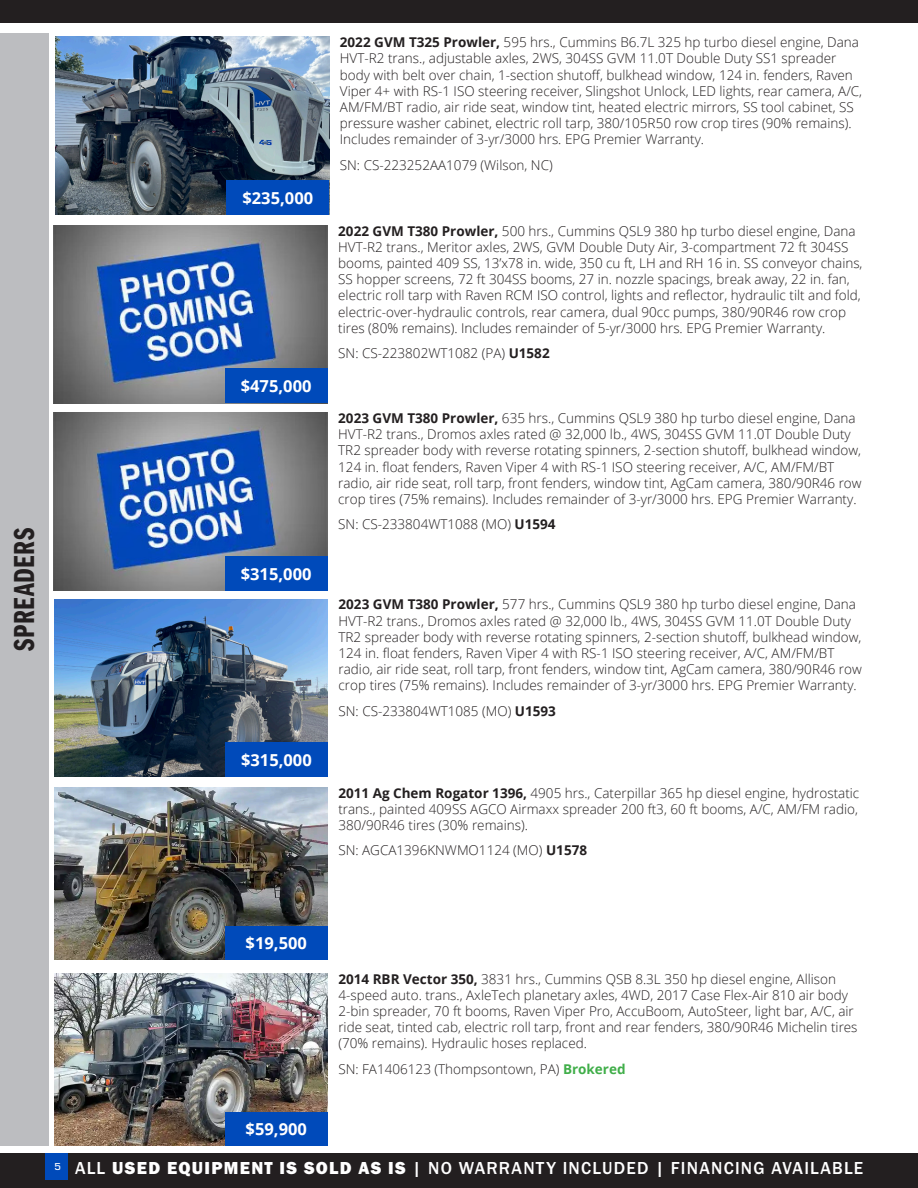
<style>
.page{position:relative;width:918px;height:1188px;background:#fff}
.page>*{position:absolute;margin:0;border:0;box-sizing:border-box;transform-origin:0 0}
.t1{font:30px "Franklin Gothic URW Com Dem";letter-spacing:.02em;color:#231f20}
.t2{font:500 18px "Franklin Gothic URW";letter-spacing:.07em;color:#fff}
.t3{font:18px "Franklin Gothic URW Hea";letter-spacing:.075em;color:#fff}
.t4{font:700 16.5px "Open Sans";color:#fff}
.Text{font:300 13.5px/16.2px "Open Sans";color:#231f20}
.s1{font-weight:700}
.s2{font-weight:700;color:#40ae49}
.s3{font-family:"Eurostile";font-size:10.5px}
.s4{font-family:"Franklin Gothic URW Hea";font-weight:400}
.s5{font-family:"Franklin Gothic URW";font-weight:500}
</style>
<div class="page">
<div style="left:0;top:0;width:918px;height:22px;background:#231f20"></div>
<div style="left:0;top:1154px;width:918px;height:34px;background:#231f20"></div>
<div style="left:45px;top:1154px;width:22px;height:26px;background:#004aba"></div>
<div style="left:0;top:33px;width:49px;height:1113px;background:#bcbdc0"></div>
<img style="left:54px;top:225px;width:273px;height:178px">
<div style="left:225px;top:369px;width:102px;height:34px;background:#004aba"></div>
<img style="left:54px;top:413px;width:273px;height:178px">
<div style="left:225px;top:556px;width:102px;height:35px;background:#004aba"></div>
<img style="left:54px;top:599px;width:274px;height:178px">
<div style="left:225px;top:742px;width:103px;height:35px;background:#004aba"></div>
<img style="left:54px;top:787px;width:274px;height:173px">
<div style="left:225px;top:926px;width:103px;height:34px;background:#004aba"></div>
<img style="left:56px;top:37px;width:273px;height:178px">
<div style="left:226px;top:180px;width:103px;height:35px;background:#004aba"></div>
<img style="left:54px;top:973px;width:274px;height:173px">
<div style="left:225px;top:1112px;width:103px;height:34px;background:#004aba"></div>
<p class="t1" style="left:7px;top:651px;width:125px;rotate:-90deg">SPREADERS</p>
<p class="t4" style="left:242px;top:186px;width:72px">$235,000</p>
<p class="t4" style="left:241px;top:375px;width:72px">$475,000</p>
<p class="t4" style="left:241px;top:562px;width:72px">$315,000</p>
<p class="t4" style="left:241px;top:748px;width:72px">$315,000</p>
<p class="Text" style="left:340px;top:34px;width:524px"><span class="s1">2022 GVM T325 Prowler,</span> 595 hrs., Cummins B6.7L 325 hp turbo diesel engine, Dana HVT-R2 trans., adjustable axles, 2WS, 304SS GVM 11.0T Double Duty SS1 spreader body with belt over chain, 1-section shutoff, bulkhead window, 124 in. fenders, Raven Viper 4+ with RS-1 ISO steering receiver, Slingshot Unlock, LED lights, rear camera, A/C, AM/FM/BT radio, air ride seat, window tint, heated electric mirrors, SS tool cabinet, SS pressure washer cabinet, electric roll tarp, 380/105R50 row crop tires (90% remains).<br>Includes remainder of 3-yr/3000 hrs. EPG Premier Warranty.</p>
<p class="Text" style="left:340px;top:156px;width:214px">SN: CS-223252AA1079 (Wilson, NC)</p>
<p class="Text" style="left:338px;top:222px;width:526px"><span class="s1">2022 GVM T380 Prowler,</span> 500 hrs., Cummins QSL9 380 hp turbo diesel engine, Dana HVT-R2 trans., Meritor axles, 2WS, GVM Double Duty Air, 3-compartment 72 ft 304SS booms, painted 409 SS, 13’x78 in. wide, 350 cu ft, LH and RH 16 in. SS conveyor chains, SS hopper screens, 72 ft 304SS booms, 27 in. nozzle spacings, break away, 22 in. fan, electric roll tarp with Raven RCM ISO control, lights and reflector, hydraulic tilt and fold, electric-over-hydraulic controls, rear camera, dual 90cc pumps, 380/90R46 row crop tires (80% remains). Includes remainder of 5-yr/3000 hrs. EPG Premier Warranty.</p>
<p class="Text" style="left:338px;top:345px;width:213px">SN: CS-223802WT1082 (PA) <span class="s1">U1582</span></p>
<p class="Text" style="left:338px;top:410px;width:525px"><span class="s1">2023 GVM T380 Prowler,</span> 635 hrs., Cummins QSL9 380 hp turbo diesel engine, Dana HVT-R2 trans., Dromos axles rated @ 32,000 lb., 4WS, 304SS GVM 11.0T Double Duty TR2 spreader body with reverse rotating spinners, 2-section shutoff, bulkhead window, 124 in. float fenders, Raven Viper 4 with RS-1 ISO steering receiver, A/C, AM/FM/BT radio, air ride seat, roll tarp, front fenders, window tint, AgCam camera, 380/90R46 row crop tires (75% remains). Includes remainder of 3-yr/3000 hrs. EPG Premier Warranty.</p>
<p class="Text" style="left:338px;top:516px;width:219px">SN: CS-233804WT1088 (MO) <span class="s1">U1594</span></p>
<p class="Text" style="left:339px;top:596px;width:525px"><span class="s1">2023 GVM T380 Prowler,</span> 577 hrs., Cummins QSL9 380 hp turbo diesel engine, Dana HVT-R2 trans., Dromos axles rated @ 32,000 lb., 4WS, 304SS GVM 11.0T Double Duty TR2 spreader body with reverse rotating spinners, 2-section shutoff, bulkhead window, 124 in. float fenders, Raven Viper 4 with RS-1 ISO steering receiver, A/C, AM/FM/BT radio, air ride seat, roll tarp, front fenders, window tint, AgCam camera, 380/90R46 row crop tires (75% remains). Includes remainder of 3-yr/3000 hrs. EPG Premier Warranty.</p>
<p class="Text" style="left:339px;top:702px;width:219px">SN: CS-233804WT1085 (MO) <span class="s1">U1593</span></p>
<p class="Text" style="left:338px;top:784px;width:522px;text-align:justify"><span class="s1">2011 Ag Chem Rogator 1396,</span> 4905 hrs., Caterpillar 365 hp diesel engine, hydrostatic trans., painted 409SS AGCO Airmaxx spreader 200 ft3, 60 ft booms, A/C, AM/FM radio, 380/90R46 tires (30% remains).</p>
<p class="Text" style="left:338px;top:842px;width:250px">SN: AGCA1396KNWMO1124 (MO) <span class="s1">U1578</span></p>
<p class="t4" style="left:246px;top:932px;width:63px">$19,500</p>
<p class="t4" style="left:246px;top:1118px;width:63px">$59,900</p>
<p class="Text" style="left:338px;top:970px;width:521px"><span class="s1">2014 RBR Vector 350,</span> 3831 hrs., Cummins QSB 8.3L 350 hp diesel engine, Allison 4-speed auto. trans., AxleTech planetary axles, 4WD, 2017 Case Flex-Air 810 air body 2-bin spreader, 70 ft booms, Raven Viper Pro, AccuBoom, AutoSteer, light bar, A/C, air ride seat, tinted cab, electric roll tarp, front and rear fenders, 380/90R46 Michelin tires (70% remains). Hydraulic hoses replaced.</p>
<p class="Text" style="left:338px;top:1060px;width:289px">SN: FA1406123 (Thompsontown, PA) <span class="s2">Brokered</span></p>
<h2 class="t2" style="left:54px;top:1153px;width:810px"><span class="s3">5</span> ALL <span class="s4">USED EQUIPMENT IS SOLD AS IS</span> | NO WARRANTY INCLUDED | FINANCING AVAILABLE</h2>
<h2 class="t3" style="left:75px;top:1152px;width:332px"><span class="s5">ALL</span> USED EQUIPMENT IS SOLD AS IS</h2>
<h2 class="t2" style="left:413px;top:1157px;width:452px">| NO WARRANTY INCLUDED | FINANCING AVAILABLE</h2>
</div>
